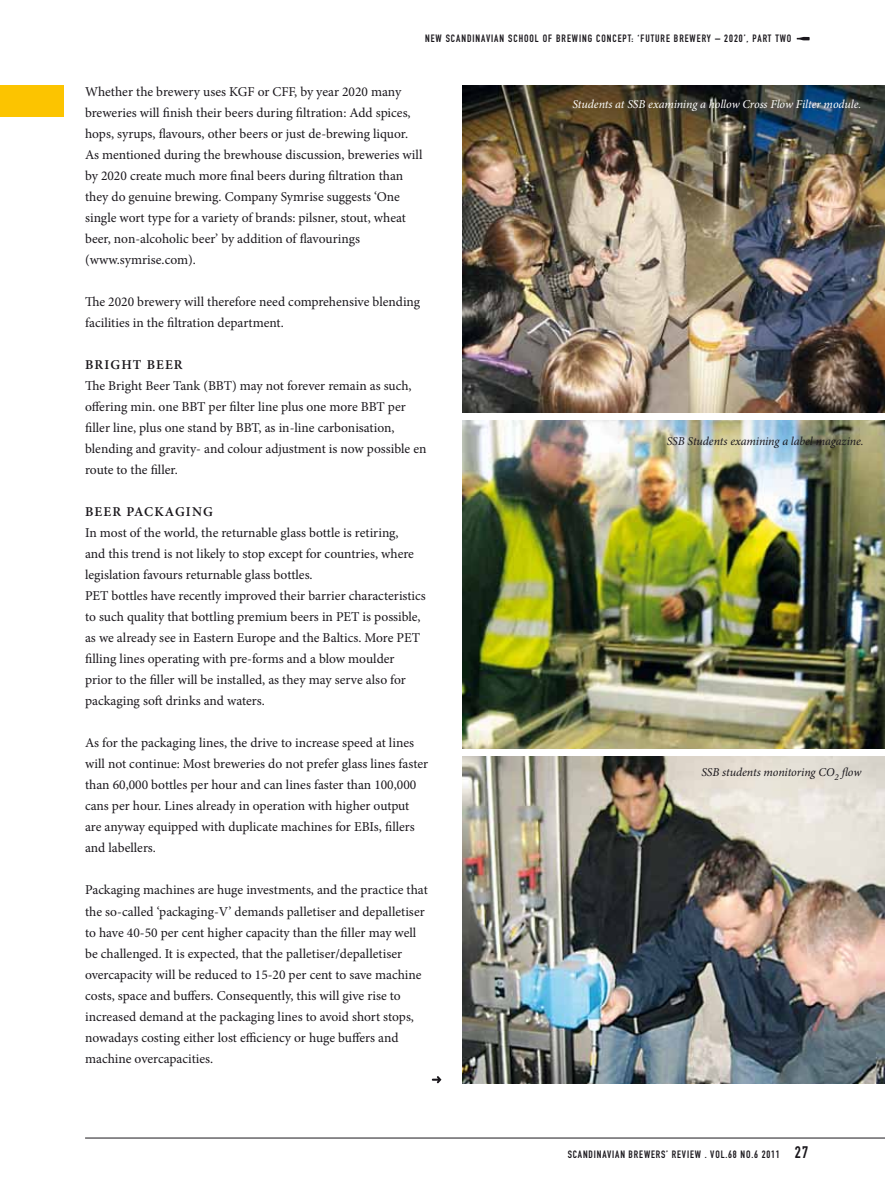
<style>
.page{position:relative;width:885px;height:1191px;background:#fff}
.page>*{position:absolute;margin:0;border:0;box-sizing:border-box;transform-origin:0 0}
.t1{font:13.5px/21px "Minion Pro";color:#1a171c}
.t2{font:600 13.5px "Minion Pro";letter-spacing:.085em;color:#1a171c}
.t3{font:italic 12px "Minion Pro";letter-spacing:-.01em;color:#1a171c}
.t4{font:italic 12px "Minion Pro";letter-spacing:-.01em;color:#fff}
.t5{font:10.5px "DIN Engschrift LT";letter-spacing:.09em;color:#1a171c}
.s1{font-family:"DIN Engschrift LT SC990"}
.s2{font-size:16.5px}
</style>
<div class="page">
<hr style="left:85px;top:1137px;width:799px;height:1px;background:#1a171c">
<div style="left:0;top:85px;width:64px;height:32px;background:#fcc400"></div>
<svg style="left:796px;top:37px;width:13px;height:3px"></svg>
<img style="left:462px;top:85px;width:422px;height:327px">
<img style="left:462px;top:420px;width:422px;height:328px">
<img style="left:462px;top:756px;width:422px;height:327px">
<svg style="left:432px;top:1076px;width:9px;height:7px"></svg>
<p class="t5" style="left:425px;top:32px;width:368px">NEW SCANDINAVIAN SCHOOL OF BREWING CONCEPT: ‘FUTURE BREWERY – 2020’, PART TWO</p>
<p class="t1" style="left:85px;top:81px;width:339px">Whether the brewery uses KGF or CFF, by year 2020 many breweries will finish their beers during filtration: Add spices, hops, syrups, flavours, other beers or just de-brewing liquor.<br>As mentioned during the brewhouse discussion, breweries will by 2020 create much more final beers during filtration than they do genuine brewing. Company Symrise suggests ‘One single wort type for a variety of brands: pilsner, stout, wheat beer, non-alcoholic beer’ by addition of flavourings (www.symrise.com).</p>
<p class="t1" style="left:85px;top:291px;width:336px">The 2020 brewery will therefore need comprehensive blending facilities in the filtration department.</p>
<p class="t2" style="left:85px;top:355px;width:99px">BRIGHT BEER</p>
<p class="t1" style="left:85px;top:375px;width:343px">The Bright Beer Tank (BBT) may not forever remain as such, offering min. one BBT per filter line plus one more BBT per filler line, plus one stand by BBT, as in-line carbonisation, blending and gravity- and colour adjustment is now possible en route to the filler.</p>
<p class="t2" style="left:85px;top:502px;width:129px">BEER PACKAGING</p>
<p class="t1" style="left:85px;top:522px;width:342px">In most of the world, the returnable glass bottle is retiring,<br>and this trend is not likely to stop except for countries, where legislation favours returnable glass bottles.<br>PET bottles have recently improved their barrier characteristics to such quality that bottling premium beers in PET is possible, as we already see in Eastern Europe and the Baltics. More PET filling lines operating with pre-forms and a blow moulder<br>prior to the filler will be installed, as they may serve also for packaging soft drinks and waters.</p>
<p class="t1" style="left:85px;top:732px;width:344px">As for the packaging lines, the drive to increase speed at lines will not continue: Most breweries do not prefer glass lines faster than 60,000 bottles per hour and can lines faster than 100,000 cans per hour. Lines already in operation with higher output are anyway equipped with duplicate machines for EBIs, fillers and labellers.</p>
<p class="t1" style="left:85px;top:879px;width:344px">Packaging machines are huge investments, and the practice that the so-called ‘packaging-V’ demands palletiser and depalletiser to have 40-50 per cent higher capacity than the filler may well be challenged. It is expected, that the palletiser/depalletiser overcapacity will be reduced to 15-20 per cent to save machine costs, space and buffers. Consequently, this will give rise to increased demand at the packaging lines to avoid short stops, nowadays costing either lost efficiency or huge buffers and machine overcapacities.</p>
<p class="t4" style="left:572px;top:96px;width:290px">Students at SSB examining a hollow Cross Flow Filter module.</p>
<p class="t3" style="left:666px;top:433px;width:198px">SSB Students examining a label magazine.</p>
<p class="t3" style="left:701px;top:764px;width:162px">SSB students monitoring CO<sub>2</sub> flow</p>
<p class="t5" style="left:567px;top:1148px;width:40px">SCANDINAVIA</p>
<p class="t5" style="left:620px;top:1148px;width:20px">N BREWER</p>
<p class="t5" style="left:661px;top:1148px;width:17px">S’ REVIEW</p>
<p class="t5" style="left:704px;top:1148px;width:105px">. VOL.<span class="s1">68</span> NO.<span class="s1">6</span> 20<span class="s1">11</span> <span class="s2">27</span></p>
</div>
